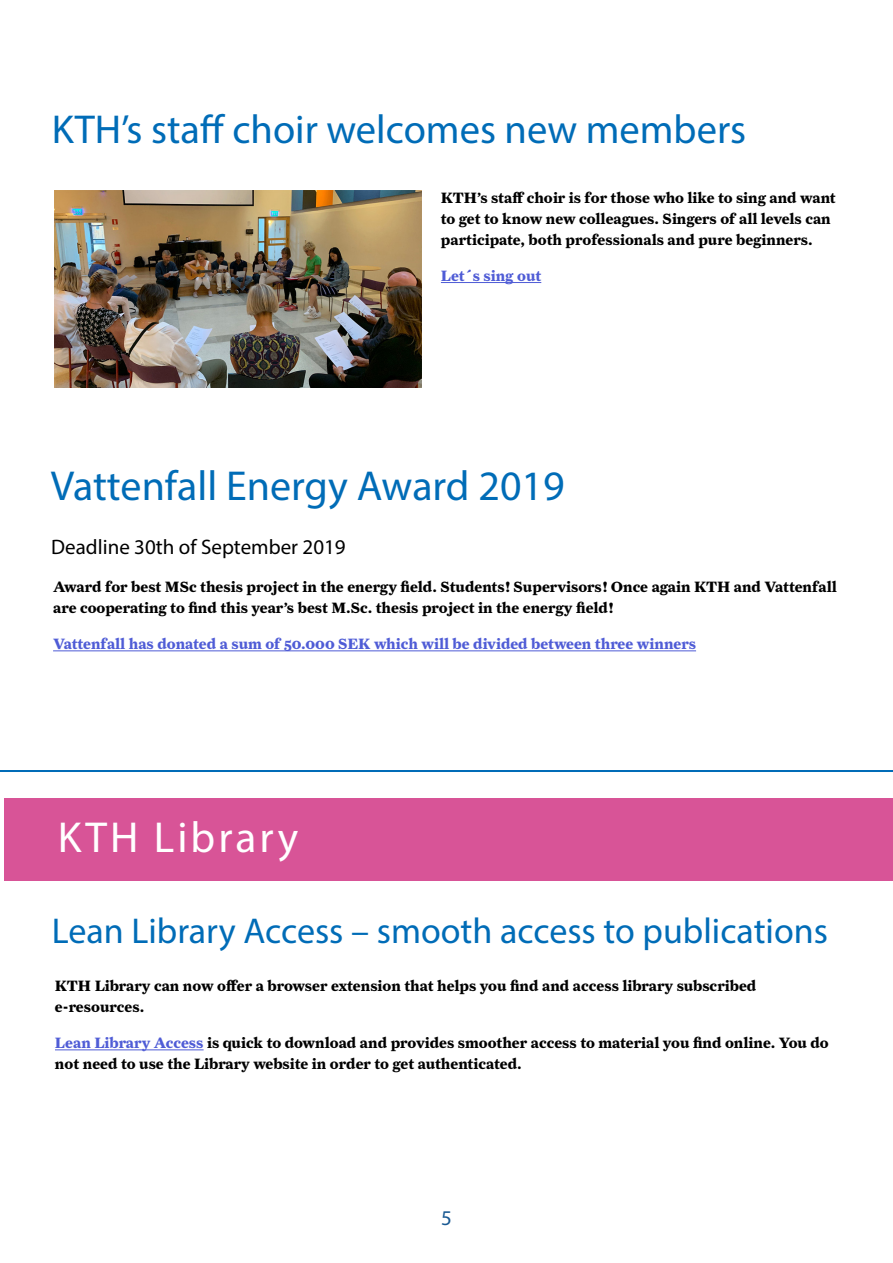
<style>
.page{position:relative;width:893px;height:1263px;background:#fff}
.page>*{position:absolute;margin:0;border:0;box-sizing:border-box;transform-origin:0 0}
.t1{font:43.5px "Myriad Pro";letter-spacing:.07em;color:#fff}
.Text{font:42px "Myriad Pro";color:#006cb7}
.Text-2{font:40.5px "Myriad Pro";color:#006cb7}
.Text-3{font:36px "Myriad Pro";color:#006cb7}
.Text-4{font:21px "Myriad Pro";color:#000}
.t2{font:21px "Myriad Pro";color:#195992}
.Text-5{font:700 15px/21px "Farnham Text";color:#000}
.Text-6{font:700 15px "Farnham Text";color:#4f5cd6}
.s1{color:#4f5cd6}
</style>
<div class="page">
<hr style="left:0;top:770px;width:893px;height:1px;background:#006cb7">
<hr style="left:0;top:771px;width:893px;height:1px;background:#006cb7">
<hr style="left:441px;top:282px;width:100px;height:1px;background:#4f5cd6">
<img style="left:55px;top:191px;width:366px;height:196px">
<hr style="left:55px;top:1049px;width:149px;height:1px;background:#4f5cd6">
<div style="left:4px;top:798px;width:889px;height:82px;background:#d85497"></div>
<hr style="left:53px;top:651px;width:643px;height:1px;background:#4f5cd6">
<p class="Text-2" style="left:52px;top:104px;width:696px">KTH’s staff choir welcomes new members</p>
<p class="Text-5" style="left:441px;top:187px;width:396px">KTH’s staff choir is for those who like to sing and want to get to know new colleagues. Singers of all levels can participate, both professionals and pure beginners.</p>
<p class="Text-6" style="left:441px;top:266px;width:102px">Let´s sing out</p>
<p class="Text" style="left:51px;top:460px;width:515px">Vattenfall Energy Award 2019</p>
<p class="Text-4" style="left:51px;top:534px;width:296px">Deadline 30th of September 2019</p>
<p class="Text-5" style="left:53px;top:576px;width:785px">Award for best MSc thesis project in the energy field. Students! Supervisors! Once again KTH and Vattenfall are cooperating to find this year’s best M.Sc. thesis project in the energy field!</p>
<p class="Text-6" style="left:53px;top:634px;width:644px">Vattenfall has donated a sum of 50.000 SEK which will be divided between three winners</p>
<p class="t1" style="left:58px;top:811px;width:242px">KTH Library</p>
<p class="Text-3" style="left:52px;top:909px;width:778px">Lean Library Access – smooth access to publications</p>
<p class="Text-5" style="left:55px;top:975px;width:703px">KTH Library can now offer a browser extension that helps you find and access library subscribed e-resources.</p>
<p class="Text-5" style="left:55px;top:1032px;width:775px"><span class="s1">Lean Library Access</span> is quick to download and provides smoother access to material you find online. You do not need to use the Library website in order to get authenticated.</p>
<h3 class="t2" style="left:441px;top:1205px;width:12px">5</h3>
</div>
